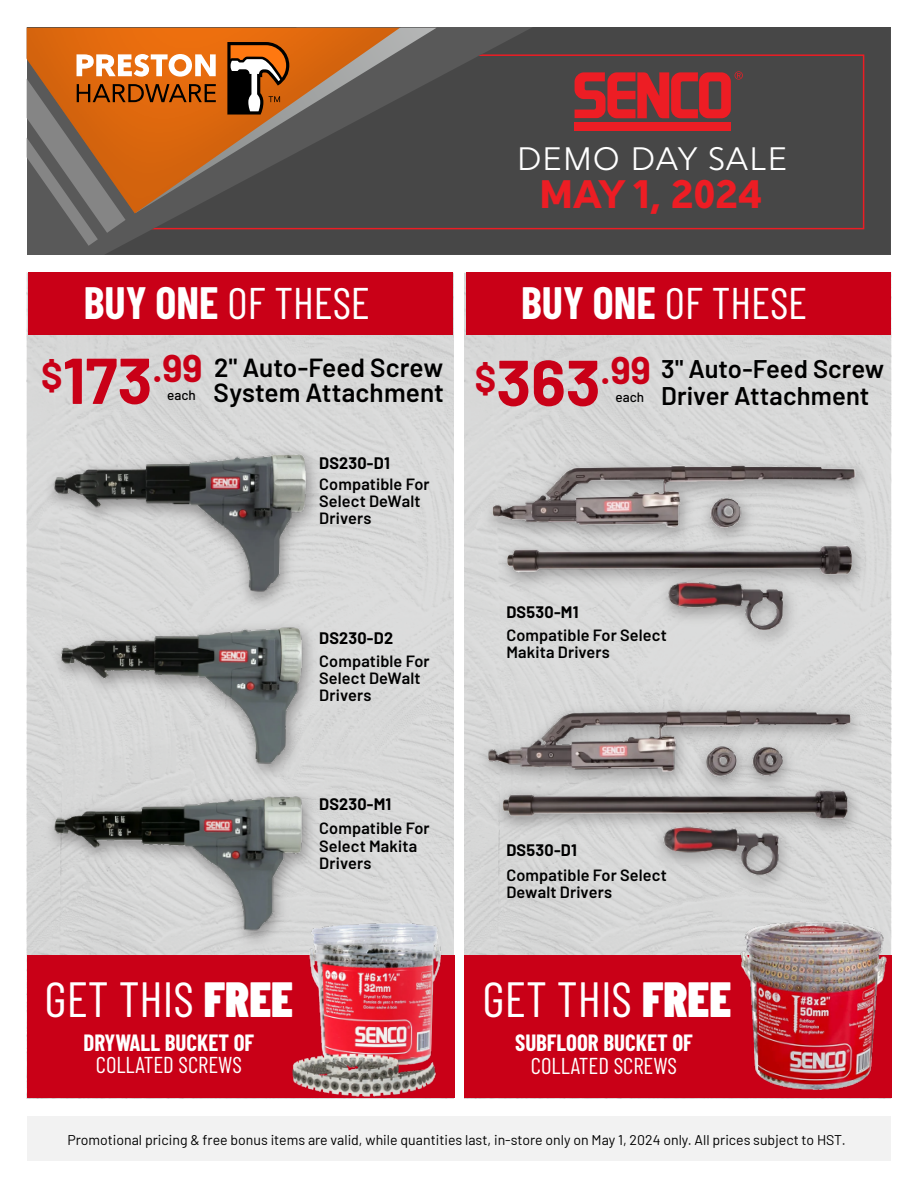
<style>
.page{position:relative;width:918px;height:1188px;background:#fff}
.page>*{position:absolute;margin:0;border:0;box-sizing:border-box;transform-origin:0 0}
.t1{font:49.35px "Barlow Condensed";color:#fff}
.t2{font:44.25px "Barlow Condensed";color:#fff}
.t3{font:800 39.75px "Preston Geo";color:#ed1d24}
.t4{font:700 37.65px "Barlow";color:#c90017}
.t5{font:32.4px "Preston Geo";letter-spacing:.04em;color:#fff}
.t6{font:600 26.1px/24px "Barlow";color:#000}
.t7{font:600 25.5px/27.8px "Barlow";color:#000}
.t8{font:700 22.95px "Barlow Condensed";color:#fff}
.t9{font:22.95px "Barlow Condensed";color:#fff}
.t10{font:600 16.2px/17.1px "Barlow";letter-spacing:.01em;color:#000}
.t11{font:700 16.2px "Barlow";letter-spacing:.01em;color:#000}
.t12{font:14.1px "Barlow";color:#000}
.t13{font:500 13.5px "Barlow";color:#000}
.s1{font-weight:700}
.s2{font-size:64.65px}
.s3{font-size:64.5px}
.s4{font-weight:900}
</style>
<div class="page">
<div style="left:27px;top:1116px;width:864px;height:45px;background:#f2f2f2"></div>
<svg style="left:27px;top:28px;width:77px;height:26px;background:#dc670d"></svg>
<svg style="left:27px;top:54px;width:77px;height:192px;background:#8c6c54"></svg>
<svg style="left:104px;top:28px;width:787px;height:227px;background:#70543e"></svg>
<svg style="left:149px;top:54px;width:716px;height:176px;background:#5e4e45"></svg>
<div style="left:575px;top:122px;width:156px;height:9px;background:#ed1d24"></div>
<svg style="left:575px;top:71px;width:168px;height:47px;background:#a92d32"></svg>
<div style="left:27px;top:273px;width:426px;height:683px;background:#d8d8d8"></div>
<div style="left:465px;top:273px;width:426px;height:683px;background:#d7d8d7"></div>
<div style="left:464px;top:956px;width:428px;height:142px;background:#c90017"></div>
<div style="left:37px;top:440px;width:291px;height:176px;background:#d9dad9"></div>
<img style="left:42px;top:440px;width:273px;height:164px">
<img style="left:315px;top:613px;width:8px;height:168px">
<img style="left:42px;top:609px;width:273px;height:164px">
<img style="left:37px;top:781px;width:286px;height:173px">
<img style="left:42px;top:773px;width:273px;height:165px">
<img style="left:730px;top:921px;width:162px;height:168px">
<div style="left:29px;top:273px;width:424px;height:62px;background:#c90017"></div>
<div style="left:27px;top:956px;width:427px;height:142px;background:#c90017"></div>
<div style="left:466px;top:273px;width:425px;height:62px;background:#c90017"></div>
<img style="left:291px;top:921px;width:151px;height:176px">
<div style="left:473px;top:435px;width:414px;height:234px;background:#d9dad9"></div>
<img style="left:490px;top:449px;width:375px;height:195px">
<div style="left:467px;top:682px;width:412px;height:226px;background:#d8d8d8"></div>
<img style="left:485px;top:697px;width:373px;height:186px">
<h3 class="t5" style="left:517px;top:140px;width:271px">DEMO DAY SALE</h3>
<h2 class="t2" style="left:84px;top:272px;width:288px"><span class="s1">BUY ONE</span> OF THESE</h2>
<h3 class="t4" style="left:41px;top:341px;width:163px">$<span class="s2">173</span>.99</h3>
<p class="t13" style="left:167px;top:385px;width:30px">each</p>
<h3 class="t6" style="left:214px;top:354px;width:232px">2" Auto-Feed Screw<br>System Attachment</h3>
<p class="t11" style="left:319px;top:451px;width:72px">DS230-D1</p>
<p class="t10" style="left:319px;top:474px;width:112px">Compatible For<br>Select DeWalt<br>Drivers</p>
<p class="t11" style="left:319px;top:626px;width:75px">DS230-D2</p>
<p class="t10" style="left:319px;top:651px;width:112px">Compatible For<br>Select DeWalt<br>Drivers</p>
<h3 class="t3" style="left:539px;top:170px;width:225px">MAY 1, 2024</h3>
<h2 class="t2" style="left:521px;top:272px;width:288px"><span class="s1">BUY ONE</span> OF THESE</h2>
<h3 class="t4" style="left:475px;top:343px;width:177px">$<span class="s3">363</span>.99</h3>
<p class="t13" style="left:616px;top:388px;width:30px">each</p>
<h3 class="t7" style="left:661px;top:353px;width:225px">3" Auto-Feed Screw<br>Driver Attachment</h3>
<p class="t11" style="left:506px;top:600px;width:74px">DS530-M1</p>
<p class="t10" style="left:506px;top:625px;width:162px">Compatible For Select<br>Makita Drivers</p>
<p class="t11" style="left:319px;top:792px;width:74px">DS230-M1</p>
<p class="t10" style="left:319px;top:819px;width:112px">Compatible For<br>Select Makita<br>Drivers</p>
<h1 class="t1" style="left:45px;top:964px;width:250px">GET THIS <span class="s4">FREE</span></h1>
<h3 class="t8" style="left:83px;top:1026px;width:172px">DRYWALL BUCKET OF</h3>
<h3 class="t9" style="left:96px;top:1048px;width:148px">COLLATED SCREWS</h3>
<p class="t11" style="left:506px;top:839px;width:72px">DS530-D1</p>
<p class="t10" style="left:506px;top:865px;width:162px">Compatible For Select<br>Dewalt Drivers</p>
<h1 class="t1" style="left:483px;top:964px;width:250px">GET THIS <span class="s4">FREE</span></h1>
<h3 class="t8" style="left:515px;top:1027px;width:179px">SUBFLOOR BUCKET OF</h3>
<h3 class="t9" style="left:531px;top:1049px;width:148px">COLLATED SCREWS</h3>
<p class="t12" style="left:67px;top:1130px;width:780px">Promotional pricing &amp; free bonus items are valid, while quantities last, in-store only on May 1, 2024 only. All prices subject to HST.</p>
</div>
